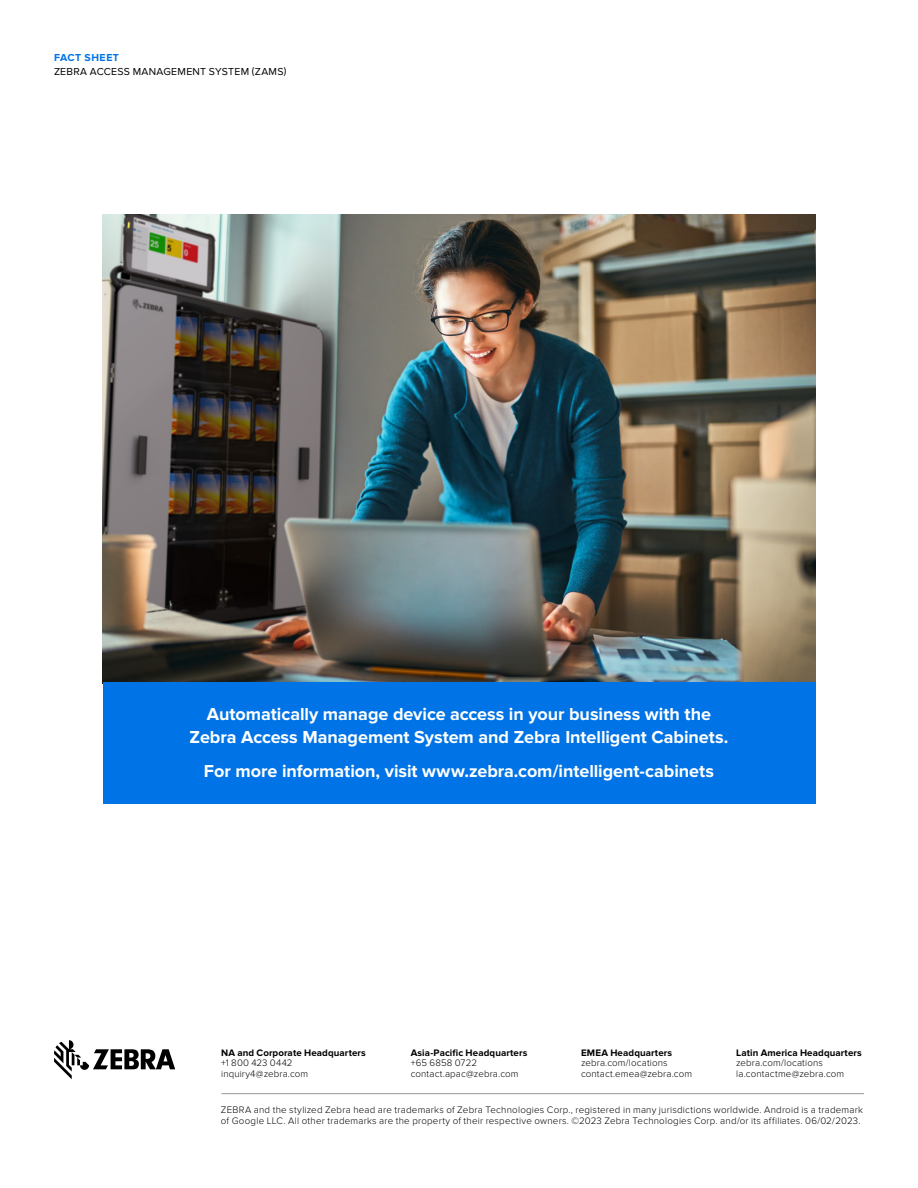
<style>
.page{position:relative;width:918px;height:1188px;background:#fff}
.page>*{position:absolute;margin:0;border:0;box-sizing:border-box;transform-origin:0 0}
.t1{font:700 18px/22.5px "Proxima Nova";letter-spacing:-.005em;color:#fff;text-align:center}
.t2{font:10.5px "Proxima Nova";letter-spacing:.025em;color:#000}
.t3{font:700 10.5px "Proxima Nova";letter-spacing:.05em;color:#0073e6}
.t4{font:300 9.75px/10.5px "Proxima Nova";letter-spacing:.02em;color:#000}
.t5{font:700 9.75px "Proxima Nova";letter-spacing:.015em;color:#000}
</style>
<div class="page">
<hr style="left:222px;top:1093px;width:642px;height:1px;background:#989899">
<svg style="left:54px;top:1040px;width:121px;height:39px"></svg>
<img style="left:103px;top:215px;width:712px;height:467px">
<div style="left:103px;top:682px;width:712px;height:122px;background:#0073e6"></div>
<p class="t3" style="left:54px;top:51px;width:67px">FACT SHEET</p>
<p class="t2" style="left:54px;top:66px;width:234px">ZEBRA ACCESS MANAGEMENT SYSTEM (ZAMS)</p>
<h1 class="t1" style="left:190px;top:703px;width:540px">Automatically manage device access in your business with the<br>Zebra Access Management System and Zebra Intelligent Cabinets.</h1>
<h1 class="t1" style="left:204px;top:760px;width:512px">For more information, visit www.zebra.com/intelligent-cabinets</h1>
<p class="t5" style="left:221px;top:1047px;width:146px">NA and Corporate Headquarters</p>
<p class="t4" style="left:221px;top:1058px;width:89px">+1 800 423 0442 inquiry4@zebra.com</p>
<p class="t5" style="left:411px;top:1047px;width:118px">Asia-Pacific Headquarters</p>
<p class="t4" style="left:411px;top:1058px;width:109px">+65 6858 0722 contact.apac@zebra.com</p>
<p class="t5" style="left:581px;top:1047px;width:93px">EMEA Headquarters</p>
<p class="t4" style="left:581px;top:1058px;width:113px">zebra.com/locations contact.emea@zebra.com</p>
<p class="t5" style="left:736px;top:1047px;width:127px">Latin America Headquarters</p>
<p class="t4" style="left:736px;top:1058px;width:110px">zebra.com/locations la.contactme@zebra.com</p>
<p class="t4" style="left:221px;top:1105px;width:644px">ZEBRA and the stylized Zebra head are trademarks of Zebra Technologies Corp., registered in many jurisdictions worldwide. Android is a trademark of Google LLC. All other trademarks are the property of their respective owners. ©2023 Zebra Technologies Corp. and/or its affiliates. 06/02/2023.</p>
</div>
